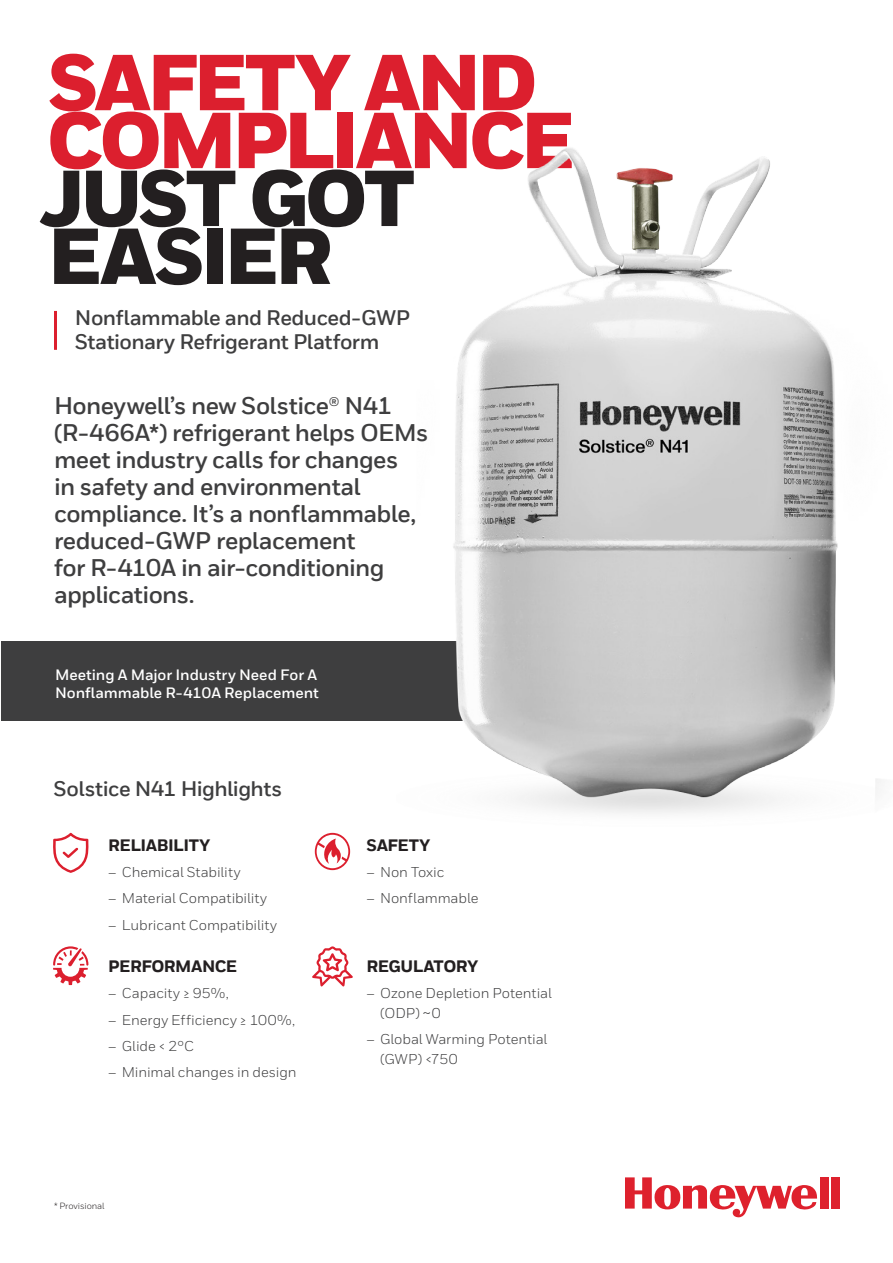
<style>
.page{position:relative;width:893px;height:1263px;background:#fff}
.page>*{position:absolute;margin:0;border:0;box-sizing:border-box;transform-origin:0 0}
._01_Cover__Heading_A{font:900 79.05px/57.9px "Honeywell Sans";letter-spacing:-.055em;color:#dc1f2e}
._08_Inside__Intro_Te{font:700 24px/27px "Honeywell Sans TT";letter-spacing:-.025em;color:#3e3e3f}
._02_Cover__Subtitle{font:700 21px/24px "Honeywell Sans TT";letter-spacing:-.025em;color:#3e3e3f}
._09_Inside__Body_Hea{font:800 16.5px "Honeywell Sans TT";letter-spacing:-.025em;color:#231f20}
._10_Inside__Body_Tex{font:700 15px/18px "Honeywell Sans TT";letter-spacing:-.005em;color:#fff}
.t1{font:14.25px/19.5px "Honeywell Sans";letter-spacing:-.005em;color:#3e3e3f}
.t2{font:9px "Honeywell Sans";letter-spacing:-.01em;color:#231f20}
.s1{color:#231f20}
</style>
<div class="page">
<div style="left:1px;top:641px;width:580px;height:80px;background:#3e3e3f"></div>
<svg style="left:625px;top:1177px;width:192px;height:41px"></svg>
<div style="left:820px;top:1177px;width:8px;height:31px;background:#de212d"></div>
<div style="left:831px;top:1177px;width:9px;height:31px;background:#de212d"></div>
<hr style="left:54px;top:311px;width:3px;height:39px;background:#dc1f2e">
<img style="left:453px;top:148px;width:428px;height:666px">
<svg style="left:315px;top:833px;width:35px;height:37px"></svg>
<svg style="left:53px;top:833px;width:36px;height:40px"></svg>
<svg style="left:53px;top:946px;width:35px;height:39px"></svg>
<svg style="left:312px;top:946px;width:41px;height:40px"></svg>
<p class="_01_Cover__Heading_A" style="left:40px;top:57px;width:537px">SAFETY AND<br>COMPLIANCE<br><span class="s1">JUST GOT<br>EASIER</span></p>
<p class="_02_Cover__Subtitle" style="left:75px;top:306px;width:337px">Nonflammable and Reduced-GWP<br>Stationary Refrigerant Platform</p>
<p class="_08_Inside__Intro_Te" style="left:54px;top:392px;width:376px">Honeywell’s new Solstice® N41 (R-466A*) refrigerant helps OEMs meet industry calls for changes<br>in safety and environmental compliance. It’s a nonflammable, reduced-GWP replacement<br>for R-410A in air-conditioning applications.</p>
<p class="_10_Inside__Body_Tex" style="left:55px;top:666px;width:265px">Meeting A Major Industry Need For A<br>Nonflammable R-410A Replacement</p>
<p class="_02_Cover__Subtitle" style="left:54px;top:777px;width:230px">Solstice N41 Highlights</p>
<p class="_09_Inside__Body_Hea" style="left:108px;top:835px;width:104px">RELIABILITY</p>
<p class="t1" style="left:108px;top:862px;width:134px">– Chemical Stability</p>
<p class="t1" style="left:108px;top:889px;width:160px">– Material Compatibility</p>
<p class="t1" style="left:108px;top:915px;width:170px">– Lubricant Compatibility</p>
<p class="_09_Inside__Body_Hea" style="left:108px;top:956px;width:130px">PERFORMANCE</p>
<p class="t1" style="left:108px;top:984px;width:122px">– Capacity ≥ 95%,</p>
<p class="t1" style="left:108px;top:1010px;width:188px">– Energy Efficiency ≥ 100%,</p>
<p class="t1" style="left:108px;top:1036px;width:87px">– Glide &lt; 2°C</p>
<p class="t1" style="left:108px;top:1062px;width:190px">– Minimal changes in design</p>
<p class="t2" style="left:54px;top:1200px;width:52px">* Provisional</p>
<p class="_09_Inside__Body_Hea" style="left:367px;top:835px;width:65px">SAFETY</p>
<p class="t1" style="left:367px;top:862px;width:79px">– Non Toxic</p>
<p class="t1" style="left:367px;top:889px;width:113px">– Nonflammable</p>
<p class="_09_Inside__Body_Hea" style="left:367px;top:956px;width:113px">REGULATORY</p>
<p class="t1" style="left:380px;top:984px;width:173px;text-indent:-14px">– Ozone Depletion Potential (ODP) ~0</p>
<p class="t1" style="left:380px;top:1029px;width:169px;text-indent:-14px">– Global Warming Potential (GWP) &lt;750</p>
</div>
